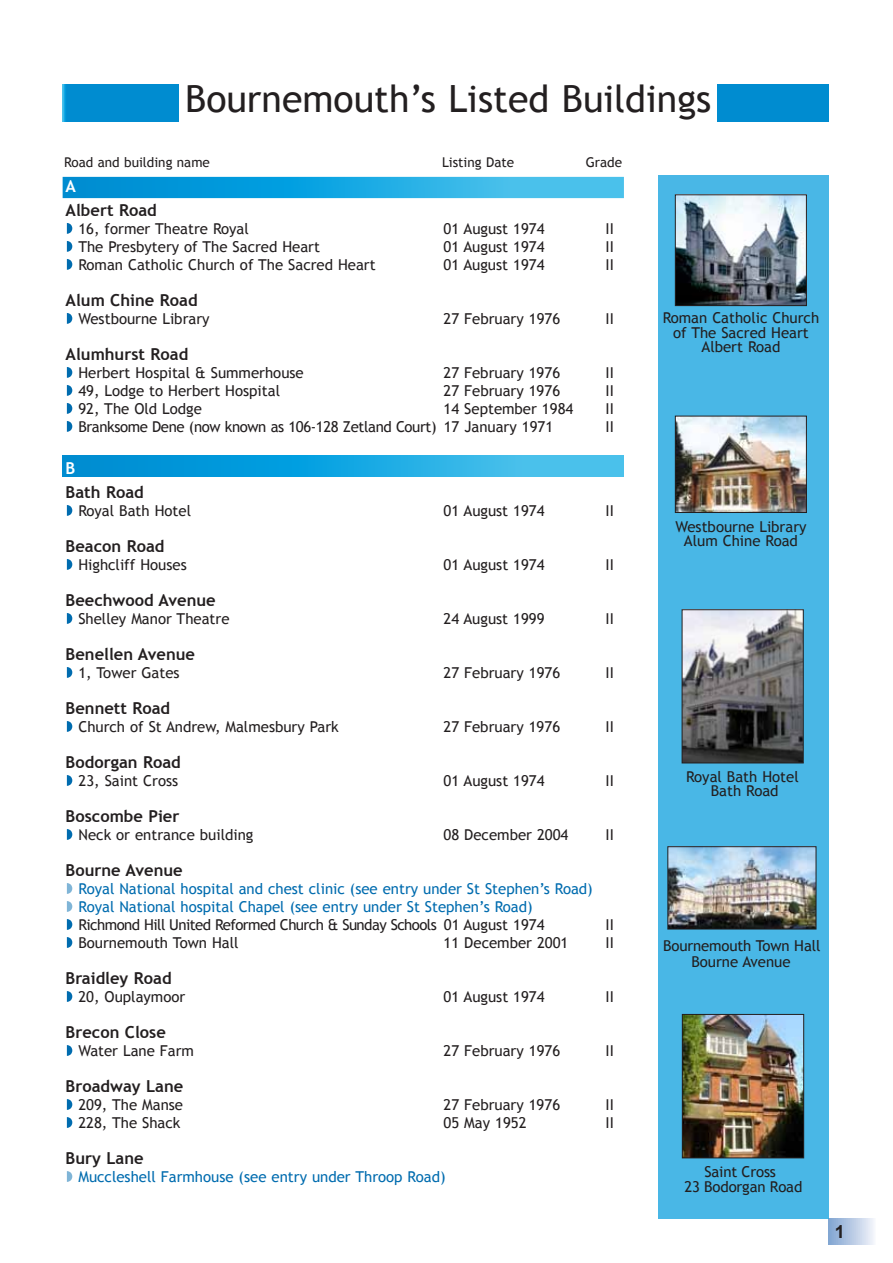
<style>
.page{position:relative;width:893px;height:1263px;background:#fff}
.page>*{position:absolute;margin:0;border:0;box-sizing:border-box;transform-origin:0 0}
.t1{font:37.5px "Trebuchet MS";color:#231f20}
.t2{font:700 18px "Arial";color:#231f20}
.t3{font:700 16.5px "Trebuchet MS";color:#231f20}
.t4{font:700 16.5px "Trebuchet MS";color:#fff}
.t5{font:15px/14.4px "Trebuchet MS";color:#231f20;text-align:center}
.t6{font:15px/18px "Trebuchet MS";color:#006caf}
.t7{font:15px "Trebuchet MS";letter-spacing:-.035em;color:#231f20}
.t8{font:15px "Trebuchet MS";letter-spacing:-.025em;color:#231f20}
.t9{font:13.5px "Trebuchet MS";color:#231f20}
</style>
<div class="page">
<svg style="left:828px;top:1218px;width:46px;height:26px"></svg>
<div style="left:658px;top:176px;width:170px;height:1042px;background:#49b7e6"></div>
<div style="left:63px;top:84px;width:765px;height:37px;background:#008cd0"></div>
<div style="left:180px;top:83px;width:537px;height:44px;background:#fff"></div>
<img style="left:677px;top:196px;width:128px;height:108px">
<div style="left:675px;top:194px;width:132px;height:112px;border:1px solid #231f20"></div>
<img style="left:684px;top:611px;width:118px;height:150px">
<div style="left:682px;top:609px;width:122px;height:154px;border:1px solid #231f20"></div>
<img style="left:669px;top:848px;width:145px;height:79px">
<div style="left:667px;top:846px;width:149px;height:83px;border:1px solid #231f20"></div>
<img style="left:684px;top:1016px;width:118px;height:140px">
<div style="left:682px;top:1014px;width:122px;height:144px;border:1px solid #231f20"></div>
<svg style="left:63px;top:177px;width:561px;height:21px;background:#1da8e1"></svg>
<svg style="left:63px;top:456px;width:561px;height:21px;background:#1ca7e1"></svg>
<svg style="left:67px;top:223px;width:5px;height:11px"></svg>
<svg style="left:67px;top:241px;width:5px;height:11px"></svg>
<svg style="left:67px;top:259px;width:5px;height:11px"></svg>
<svg style="left:67px;top:313px;width:5px;height:11px"></svg>
<svg style="left:67px;top:367px;width:5px;height:11px"></svg>
<svg style="left:67px;top:385px;width:5px;height:11px"></svg>
<svg style="left:67px;top:403px;width:5px;height:11px"></svg>
<svg style="left:67px;top:421px;width:5px;height:11px"></svg>
<svg style="left:67px;top:505px;width:5px;height:11px"></svg>
<svg style="left:67px;top:559px;width:5px;height:11px"></svg>
<svg style="left:67px;top:613px;width:5px;height:11px"></svg>
<svg style="left:67px;top:667px;width:5px;height:11px"></svg>
<svg style="left:67px;top:721px;width:5px;height:11px"></svg>
<svg style="left:67px;top:775px;width:5px;height:11px"></svg>
<svg style="left:67px;top:829px;width:5px;height:11px"></svg>
<svg style="left:67px;top:883px;width:5px;height:11px"></svg>
<svg style="left:67px;top:901px;width:5px;height:11px"></svg>
<svg style="left:67px;top:919px;width:5px;height:11px"></svg>
<svg style="left:67px;top:937px;width:5px;height:11px"></svg>
<svg style="left:67px;top:991px;width:5px;height:11px"></svg>
<svg style="left:67px;top:1045px;width:5px;height:11px"></svg>
<svg style="left:67px;top:1099px;width:5px;height:11px"></svg>
<svg style="left:67px;top:1117px;width:5px;height:11px"></svg>
<svg style="left:67px;top:1171px;width:5px;height:11px"></svg>
<img style="left:677px;top:418px;width:128px;height:93px">
<div style="left:675px;top:416px;width:132px;height:97px;border:1px solid #231f20"></div>
<h1 class="t1" style="left:185px;top:77px;width:528px">Bournemouth’s Listed Buildings</h1>
<p class="t9" style="left:64px;top:154px;width:147px">Road and building name</p>
<p class="t9" style="left:442px;top:154px;width:74px">Listing Date</p>
<p class="t9" style="left:586px;top:154px;width:38px">Grade</p>
<p class="t4" style="left:66px;top:176px;width:12px">A</p>
<p class="t3" style="left:66px;top:200px;width:93px">Albert Road</p>
<p class="t5" style="left:78px;top:221px;width:172px">16, former Theatre Royal</p>
<p class="t5" style="left:444px;top:221px;width:103px">01 August 1974</p>
<p class="t5" style="left:606px;top:221px;width:10px">II</p>
<p class="t5" style="left:78px;top:239px;width:243px">The Presbytery of The Sacred Heart</p>
<p class="t5" style="left:444px;top:239px;width:103px">01 August 1974</p>
<p class="t5" style="left:605px;top:239px;width:10px">II</p>
<p class="t5" style="left:78px;top:257px;width:299px">Roman Catholic Church of The Sacred Heart</p>
<p class="t5" style="left:443px;top:257px;width:103px">01 August 1974</p>
<p class="t5" style="left:605px;top:257px;width:10px">II</p>
<p class="t3" style="left:66px;top:290px;width:133px">Alum Chine Road</p>
<p class="t5" style="left:78px;top:311px;width:133px">Westbourne Library</p>
<p class="t5" style="left:444px;top:311px;width:118px">27 February 1976</p>
<p class="t5" style="left:606px;top:311px;width:10px">II</p>
<p class="t3" style="left:66px;top:344px;width:124px">Alumhurst Road</p>
<p class="t5" style="left:78px;top:365px;width:227px">Herbert Hospital &amp; Summerhouse</p>
<p class="t5" style="left:444px;top:365px;width:118px">27 February 1976</p>
<p class="t5" style="left:605px;top:365px;width:10px">II</p>
<p class="t5" style="left:78px;top:383px;width:203px">49, Lodge to Herbert Hospital</p>
<p class="t5" style="left:444px;top:383px;width:118px">27 February 1976</p>
<p class="t5" style="left:605px;top:383px;width:10px">II</p>
<p class="t5" style="left:78px;top:401px;width:125px">92, The Old Lodge</p>
<p class="t5" style="left:444px;top:401px;width:131px">14 September 1984</p>
<p class="t5" style="left:606px;top:401px;width:10px">II</p>
<p class="t8" style="left:78px;top:418px;width:476px">Branksome Dene (now known as 106-128 Zetland Court) 17 January 1971</p>
<p class="t5" style="left:606px;top:419px;width:10px">II</p>
<p class="t4" style="left:66px;top:458px;width:11px">B</p>
<p class="t3" style="left:66px;top:482px;width:80px">Bath Road</p>
<p class="t5" style="left:78px;top:503px;width:114px">Royal Bath Hotel</p>
<p class="t5" style="left:444px;top:503px;width:103px">01 August 1974</p>
<p class="t5" style="left:606px;top:503px;width:10px">II</p>
<p class="t3" style="left:66px;top:536px;width:100px">Beacon Road</p>
<p class="t5" style="left:78px;top:557px;width:110px">Highcliff Houses</p>
<p class="t5" style="left:444px;top:557px;width:103px">01 August 1974</p>
<p class="t5" style="left:606px;top:557px;width:10px">II</p>
<p class="t3" style="left:66px;top:590px;width:152px">Beechwood Avenue</p>
<p class="t5" style="left:78px;top:611px;width:153px">Shelley Manor Theatre</p>
<p class="t5" style="left:444px;top:611px;width:103px">24 August 1999</p>
<p class="t5" style="left:606px;top:611px;width:10px">II</p>
<p class="t3" style="left:66px;top:644px;width:131px">Benellen Avenue</p>
<p class="t5" style="left:78px;top:665px;width:103px">1, Tower Gates</p>
<p class="t5" style="left:444px;top:665px;width:118px">27 February 1976</p>
<p class="t5" style="left:606px;top:665px;width:10px">II</p>
<p class="t3" style="left:66px;top:698px;width:106px">Bennett Road</p>
<p class="t5" style="left:78px;top:719px;width:262px">Church of St Andrew, Malmesbury Park</p>
<p class="t5" style="left:444px;top:719px;width:118px">27 February 1976</p>
<p class="t5" style="left:605px;top:719px;width:10px">II</p>
<p class="t3" style="left:66px;top:752px;width:117px">Bodorgan Road</p>
<p class="t5" style="left:79px;top:773px;width:101px">23, Saint Cross</p>
<p class="t5" style="left:444px;top:773px;width:103px">01 August 1974</p>
<p class="t5" style="left:606px;top:773px;width:10px">II</p>
<p class="t3" style="left:66px;top:806px;width:115px">Boscombe Pier</p>
<p class="t5" style="left:79px;top:827px;width:176px">Neck or entrance building</p>
<p class="t5" style="left:444px;top:827px;width:126px">08 December 2004</p>
<p class="t5" style="left:605px;top:827px;width:10px">II</p>
<p class="t3" style="left:66px;top:860px;width:119px">Bourne Avenue</p>
<p class="t6" style="left:79px;top:880px;width:516px">Royal National hospital and chest clinic (see entry under St Stephen’s Road)<br>Royal National hospital Chapel (see entry under St Stephen’s Road)</p>
<p class="t7" style="left:78px;top:916px;width:468px">Richmond Hill United Reformed Church &amp; Sunday Schools 01 August 1974</p>
<p class="t5" style="left:606px;top:917px;width:10px">II</p>
<p class="t5" style="left:78px;top:935px;width:162px">Bournemouth Town Hall</p>
<p class="t5" style="left:444px;top:935px;width:126px">11 December 2001</p>
<p class="t5" style="left:606px;top:935px;width:10px">II</p>
<p class="t3" style="left:66px;top:968px;width:108px">Braidley Road</p>
<p class="t5" style="left:78px;top:989px;width:108px">20, Ouplaymoor</p>
<p class="t5" style="left:444px;top:989px;width:103px">01 August 1974</p>
<p class="t5" style="left:606px;top:989px;width:10px">II</p>
<p class="t3" style="left:66px;top:1022px;width:102px">Brecon Close</p>
<p class="t5" style="left:78px;top:1043px;width:117px">Water Lane Farm</p>
<p class="t5" style="left:444px;top:1043px;width:118px">27 February 1976</p>
<p class="t5" style="left:606px;top:1043px;width:10px">II</p>
<p class="t3" style="left:66px;top:1076px;width:119px">Broadway Lane</p>
<p class="t5" style="left:78px;top:1097px;width:106px">209, The Manse</p>
<p class="t5" style="left:444px;top:1097px;width:118px">27 February 1976</p>
<p class="t5" style="left:606px;top:1097px;width:10px">II</p>
<p class="t5" style="left:78px;top:1115px;width:104px">228, The Shack</p>
<p class="t5" style="left:444px;top:1115px;width:84px">05 May 1952</p>
<p class="t5" style="left:606px;top:1115px;width:10px">II</p>
<p class="t3" style="left:66px;top:1148px;width:80px">Bury Lane</p>
<p class="t6" style="left:78px;top:1168px;width:369px">Muccleshell Farmhouse (see entry under Throop Road)</p>
<p class="t5" style="left:663px;top:311px;width:158px">Roman Catholic Church of The Sacred Heart<br>Albert Road</p>
<p class="t5" style="left:675px;top:520px;width:133px">Westbourne Library<br>Alum Chine Road</p>
<p class="t5" style="left:686px;top:769px;width:114px">Royal Bath Hotel<br>Bath Road</p>
<p class="t5" style="left:663px;top:938px;width:159px;line-height:15.9px">Bournemouth Town Hall<br>Bourne Avenue</p>
<p class="t5" style="left:684px;top:1165px;width:119px;line-height:14.9px">Saint Cross<br>23 Bodorgan Road</p>
<p class="t2" style="left:835px;top:1219px;width:12px">1</p>
</div>
